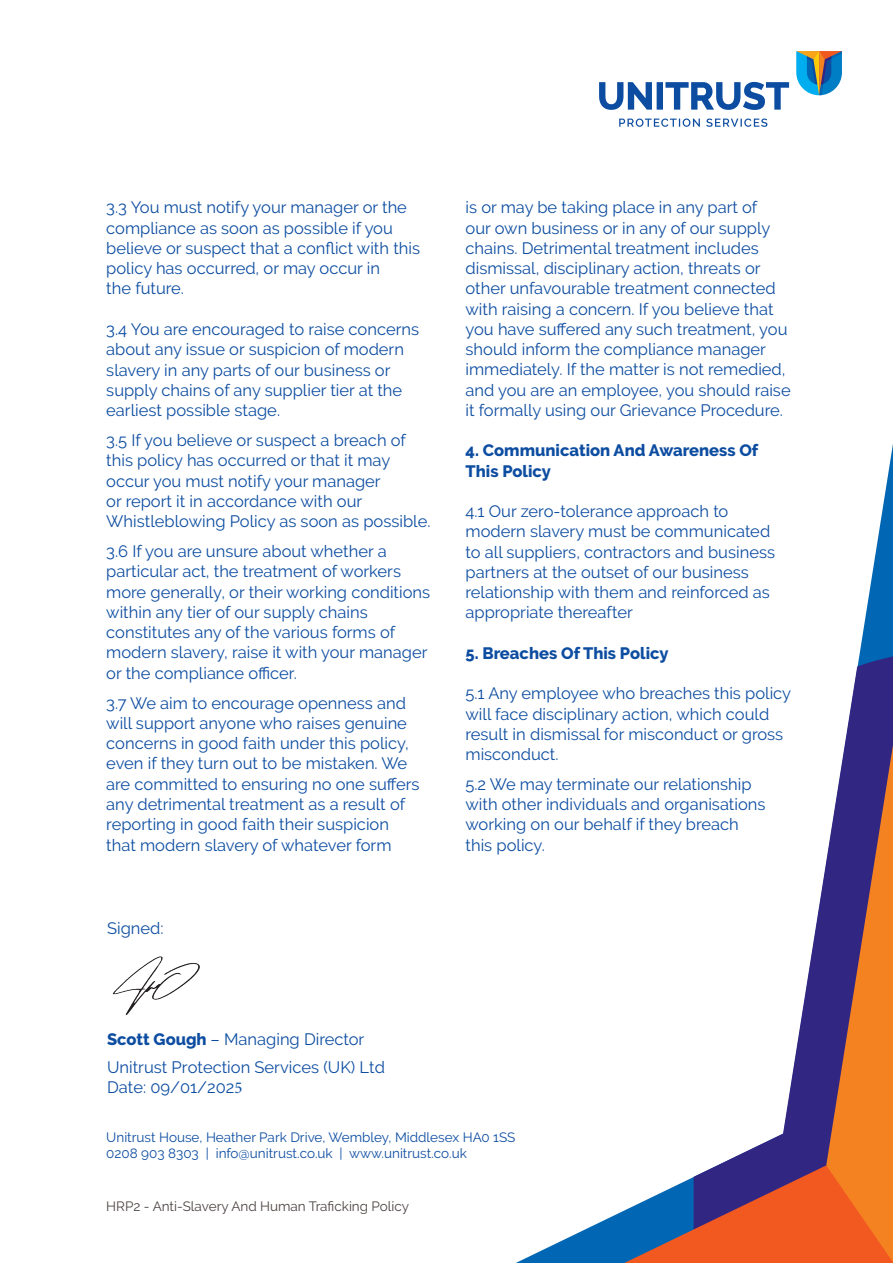
<style>
.page{position:relative;width:893px;height:1263px;background:#fff}
.page>*{position:absolute;margin:0;border:0;box-sizing:border-box;transform-origin:0 0}
.t1{font:16.5px/20.2px "Raleway";color:#0d4da1}
.t2{font:800 16.5px/20.2px "Raleway";color:#0d4da1}
.t3{font:13.5px/16.2px "Raleway";color:#0d4da1}
.t4{font:13.5px "Raleway";color:#4b4341}
.s1{font-weight:800}
.s2{font-family:"Minion Pro"}
</style>
<div class="page">
<svg style="left:859px;top:444px;width:34px;height:212px"></svg>
<svg style="left:844px;top:656px;width:49px;height:89px;fill:#312783"></svg>
<svg style="left:516px;top:745px;width:377px;height:518px"></svg>
<svg style="left:619px;top:119px;width:148px;height:8px"></svg>
<svg style="left:796px;top:51px;width:46px;height:44px;background:#5592a8"></svg>
<svg style="left:599px;top:82px;width:190px;height:28px"></svg>
<img style="left:112px;top:956px;width:88px;height:60px">
<p class="t1" style="left:106px;top:197px;width:315px">3.3 You must notify your manager or the compliance as soon as possible if you believe or suspect that a conflict with this policy has occurred, or may occur in</p>
<p class="t1" style="left:106px;top:278px;width:79px">the future.</p>
<p class="t1" style="left:106px;top:319px;width:314px">3.4 You are encouraged to raise concerns about any issue or suspicion of modern slavery in any parts of our business or supply chains of any supplier tier at the earliest possible stage.</p>
<p class="t1" style="left:106px;top:430px;width:326px">3.5 If you believe or suspect a breach of this policy has occurred or that it may occur you must notify your manager<br>or report it in accordance with our Whistleblowing Policy as soon as possible.</p>
<p class="t1" style="left:106px;top:541px;width:325px">3.6 If you are unsure about whether a particular act, the treatment of workers more generally, or their working conditions within any tier of our supply chains constitutes any of the various forms of modern slavery, raise it with your manager or the compliance officer.</p>
<p class="t1" style="left:106px;top:692px;width:315px">3.7 We aim to encourage openness and will support anyone who raises genuine concerns in good faith under this policy, even if they turn out to be mistaken. We are committed to ensuring no one suffers any detrimental treatment as a result of reporting in good faith their suspicion that modern slavery of whatever form</p>
<p class="t1" style="left:107px;top:918px;width:58px">Signed:</p>
<p class="t1" style="left:465px;top:197px;width:327px">is or may be taking place in any part of<br>our own business or in any of our supply chains. Detrimental treatment includes dismissal, disciplinary action, threats or other unfavourable treatment connected with raising a concern. If you believe that you have suffered any such treatment, you should inform the compliance manager immediately. If the matter is not remedied, and you are an employee, you should raise it formally using our Grievance Procedure.</p>
<p class="t2" style="left:465px;top:440px;width:294px">4. Communication And Awareness Of<br>This Policy</p>
<p class="t1" style="left:465px;top:501px;width:311px">4.1 Our zero-tolerance approach to modern slavery must be communicated to all suppliers, contractors and business partners at the outset of our business relationship with them and reinforced as appropriate thereafter</p>
<p class="t2" style="left:465px;top:643px;width:205px">5. Breaches Of This Policy</p>
<p class="t1" style="left:465px;top:683px;width:327px">5.1 Any employee who breaches this policy will face disciplinary action, which could result in dismissal for misconduct or gross misconduct.</p>
<p class="t1" style="left:465px;top:774px;width:301px">5.2 We may terminate our relationship with other individuals and organisations working on our behalf if they breach this policy.</p>
<p class="t1" style="left:107px;top:1025px;width:279px;line-height:28.2px"><span class="s1">Scott Gough</span> – Managing Director<br>Unitrust Protection Services (UK) Ltd</p>
<p class="t1" style="left:107px;top:1077px;width:137px">Date: 09/01/202<span class="s2">5</span></p>
<p class="t3" style="left:106px;top:1129px;width:411px">Unitrust House, Heather Park Drive, Wembley, Middlesex HA0 1SS<br>0208 903 8303 | info@unitrust.co.uk | www.unitrust.co.uk</p>
<p class="t4" style="left:106px;top:1198px;width:304px">HRP2 - Anti-Slavery And Human Traficking Policy</p>
</div>
